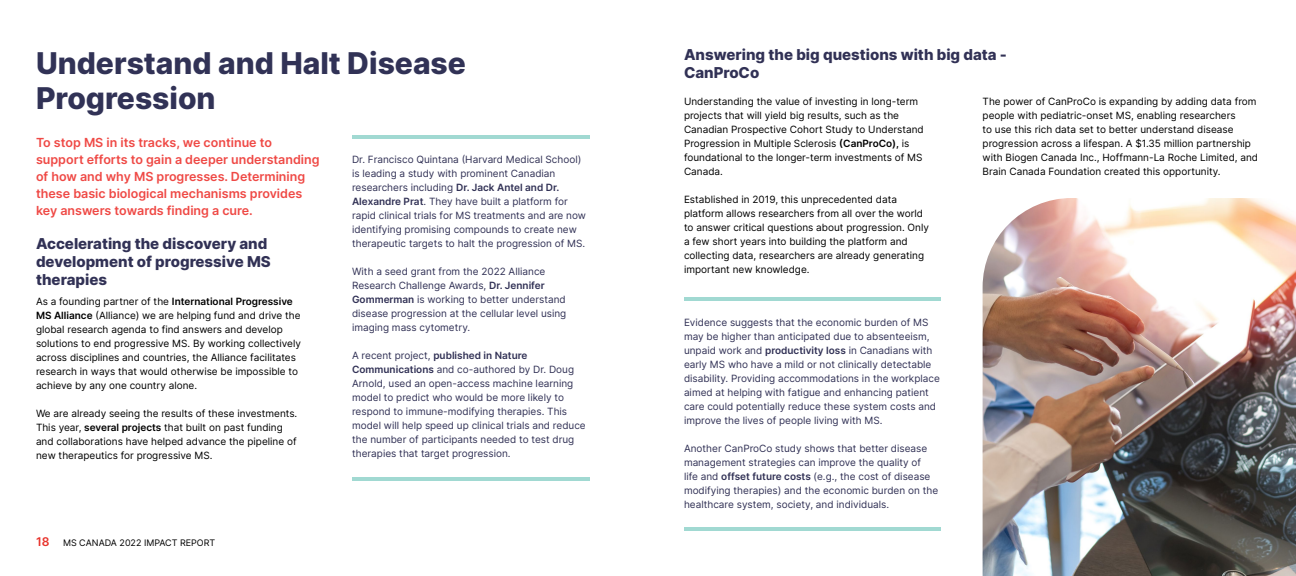
<style>
.page{position:relative;width:1296px;height:576px;background:#fff}
.page>*{position:absolute;margin:0;border:0;box-sizing:border-box;transform-origin:0 0}
.t1{font:800 30px/35px "Inter";color:#313256}
.t2{font:800 15px/18px "Inter";color:#313155}
.t3{font:600 12.5px/17px "Inter";color:#ef4945}
.t4{font:10px/14px "Inter";color:#313155}
.t5{font:10px/14px "Inter";color:#000}
.t6{font:9px "Inter";color:#000}
.s1{font-weight:600}
.s2{font-weight:600;font-size:12px;color:#e8332c}
</style>
<div class="page">
<hr style="left:352px;top:135px;width:238px;height:3px;background:#a1d9d2">
<hr style="left:352px;top:477px;width:238px;height:4px;background:#a1d9d2">
<hr style="left:684px;top:298px;width:256px;height:3px;background:#a1d9d2">
<hr style="left:684px;top:528px;width:256px;height:3px;background:#a1d9d2">
<img style="left:983px;top:198px;width:313px;height:378px">
<h1 class="t1" style="left:36px;top:45px;width:431px">Understand and Halt Disease<br>Progression</h1>
<p class="t3" style="left:36px;top:134px;width:285px">To stop MS in its tracks, we continue to support efforts to gain a deeper understanding of how and why MS progresses. Determining these basic biological mechanisms provides key answers towards finding a cure.</p>
<h2 class="t2" style="left:36px;top:234px;width:236px">Accelerating the discovery and development of progressive MS therapies</h2>
<p class="t5" style="left:36px;top:294px;width:266px">As a founding partner of the <span class="s1">International Progressive MS Alliance</span> (Alliance) we are helping fund and drive the global research agenda to find answers and develop solutions to end progressive MS. By working collectively across disciplines and countries, the Alliance facilitates research in ways that would otherwise be impossible to achieve by any one country alone.</p>
<p class="t5" style="left:36px;top:406px;width:263px">We are already seeing the results of these investments.<br>This year, <span class="s1">several projects</span> that built on past funding and collaborations have helped advance the pipeline of new therapeutics for progressive MS.</p>
<p class="t4" style="left:352px;top:152px;width:235px">Dr. Francisco Quintana (Harvard Medical School) is leading a study with prominent Canadian researchers including <span class="s1">Dr. Jack Antel and Dr.<br>Alexandre Prat</span>. They have built a platform for rapid clinical trials for MS treatments and are now identifying promising compounds to create new therapeutic targets to halt the progression of MS.</p>
<p class="t4" style="left:352px;top:264px;width:216px">With a seed grant from the 2022 Alliance Research Challenge Awards, <span class="s1">Dr. Jennifer Gommerman</span> is working to better understand disease progression at the cellular level using imaging mass cytometry.</p>
<p class="t4" style="left:352px;top:348px;width:235px">A recent project, <span class="s1">published in Nature Communications</span> and co-authored by Dr. Doug Arnold, used an open-access machine learning model to predict who would be more likely to respond to immune-modifying therapies. This model will help speed up clinical trials and reduce the number of participants needed to test drug therapies that target progression.</p>
<p class="t6" style="left:36px;top:536px;width:181px"><span class="s2">18</span> MS CANADA 2022 IMPACT REPORT</p>
<h2 class="t2" style="left:684px;top:45px;width:324px">Answering the big questions with big data -<br>CanProCo</h2>
<p class="t5" style="left:684px;top:94px;width:241px">Understanding the value of investing in long-term projects that will yield big results, such as the Canadian Prospective Cohort Study to Understand Progression in Multiple Sclerosis <span class="s1">(CanProCo),</span> is foundational to the longer-term investments of MS Canada.</p>
<p class="t5" style="left:684px;top:192px;width:247px">Established in 2019, this unprecedented data platform allows researchers from all over the world to answer critical questions about progression. Only a few short years into building the platform and collecting data, researchers are already generating important new knowledge.</p>
<p class="t4" style="left:684px;top:315px;width:257px">Evidence suggests that the economic burden of MS may be higher than anticipated due to absenteeism, unpaid work and <span class="s1">productivity loss</span> in Canadians with early MS who have a mild or not clinically detectable disability. Providing accommodations in the workplace aimed at helping with fatigue and enhancing patient care could potentially reduce these system costs and improve the lives of people living with MS.</p>
<p class="t4" style="left:684px;top:441px;width:256px">Another CanProCo study shows that better disease management strategies can improve the quality of<br>life and <span class="s1">offset future costs</span> (e.g., the cost of disease modifying therapies) and the economic burden on the healthcare system, society, and individuals.</p>
<p class="t5" style="left:983px;top:94px;width:277px">The power of CanProCo is expanding by adding data from people with pediatric-onset MS, enabling researchers<br>to use this rich data set to better understand disease progression across a lifespan. A $1.35 million partnership with Biogen Canada Inc., Hoffmann-La Roche Limited, and Brain Canada Foundation created this opportunity.</p>
</div>
